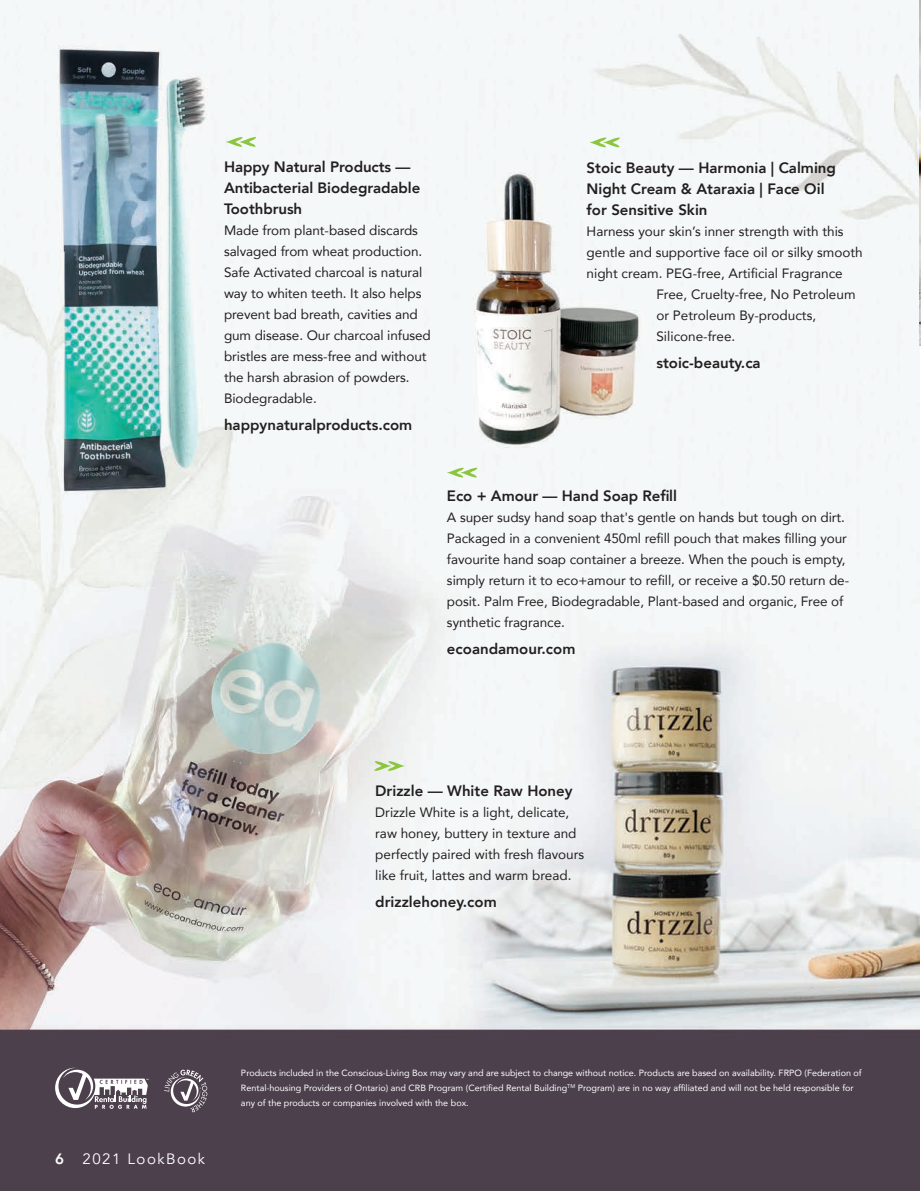
<style>
.page{position:relative;width:921px;height:1191px;background:#fff}
.page>*{position:absolute;margin:0;border:0;box-sizing:border-box;transform-origin:0 0}
.t1{font:800 15px/21px "Avenir";color:#231f20}
.t2{font:15px "Avenir";letter-spacing:.1em;color:#fff}
.t3{font:13.5px/21px "Avenir";letter-spacing:-.005em;color:#231f20}
.t4{font:9px/15px "Avenir";color:#fff}
.s1{font-weight:800}
</style>
<div class="page">
<img style="left:0;top:0;width:919px;height:1190px">
<svg style="left:226px;top:137px;width:30px;height:10px"></svg>
<svg style="left:374px;top:761px;width:30px;height:10px"></svg>
<svg style="left:55px;top:1067px;width:93px;height:41px"></svg>
<svg style="left:164px;top:1069px;width:43px;height:43px;background:#736a73"></svg>
<svg style="left:447px;top:467px;width:30px;height:10px"></svg>
<svg style="left:589px;top:137px;width:30px;height:10px"></svg>
<img style="left:919px;top:0;width:1px;height:345px">
<p class="t1" style="left:224px;top:156px;width:198px">Happy Natural Products —<br>Antibacterial Biodegradable<br>Toothbrush</p>
<p class="t3" style="left:224px;top:220px;width:208px">Made from plant-based discards salvaged from wheat production.<br>Safe Activated charcoal is natural way to whiten teeth. It also helps prevent bad breath, cavities and gum disease. Our charcoal infused bristles are mess-free and without the harsh abrasion of powders.<br>Biodegradable.</p>
<p class="t1" style="left:224px;top:414px;width:190px">happynaturalproducts.com</p>
<p class="t1" style="left:586px;top:157px;width:251px">Stoic Beauty — Harmonia | Calming<br>Night Cream &amp; Ataraxia | Face Oil for Sensitive Skin</p>
<p class="t3" style="left:586px;top:220px;width:258px">Harness your skin’s inner strength with this</p>
<p class="t3" style="left:586px;top:241px;width:277px">gentle and supportive face oil or silky smooth</p>
<p class="t3" style="left:586px;top:262px;width:257px">night cream. PEG-free, Artificial Fragrance</p>
<p class="t3" style="left:656px;top:283px;width:200px">Free, Cruelty-free, No Petroleum</p>
<p class="t3" style="left:656px;top:304px;width:161px">or Petroleum By-products,</p>
<p class="t3" style="left:656px;top:325px;width:80px">Silicone-free.</p>
<p class="t1" style="left:656px;top:352px;width:106px">stoic-beauty.ca</p>
<p class="t1" style="left:447px;top:485px;width:231px">Eco + Amour — Hand Soap Refill</p>
<p class="t3" style="left:447px;top:506px;width:403px">A super sudsy hand soap that's gentle on hands but tough on dirt.<br>Packaged in a convenient 450ml refill pouch that makes filling your favourite hand soap container a breeze. When the pouch is empty, simply return it to eco+amour to refill, or receive a $0.50 return de&shy;posit. Palm Free, Biodegradable, Plant-based and organic, Free of synthetic fragrance.</p>
<p class="t1" style="left:447px;top:638px;width:130px">ecoandamour.com</p>
<p class="t1" style="left:375px;top:779px;width:199px">Drizzle — White Raw Honey</p>
<p class="t3" style="left:375px;top:801px;width:210px">Drizzle White is a light, delicate, raw honey, buttery in texture and perfectly paired with fresh flavours like fruit, lattes and warm bread.</p>
<p class="t1" style="left:375px;top:890px;width:123px">drizzlehoney.com</p>
<p class="t2" style="left:55px;top:1149px;width:151px"><span class="s1">6</span> 2021 LookBook</p>
<p class="t4" style="left:241px;top:1064px;width:622px">Products included in the Conscious-Living Box may vary and are subject to change without notice. Products are based on availability. FRPO (Federation of<br>Rental-housing Providers of Ontario) and CRB Program (Certified Rental Building<sup>TM</sup> Program) are in no way affiliated and will not be held responsible for any of the products or companies involved with the box.</p>
</div>
